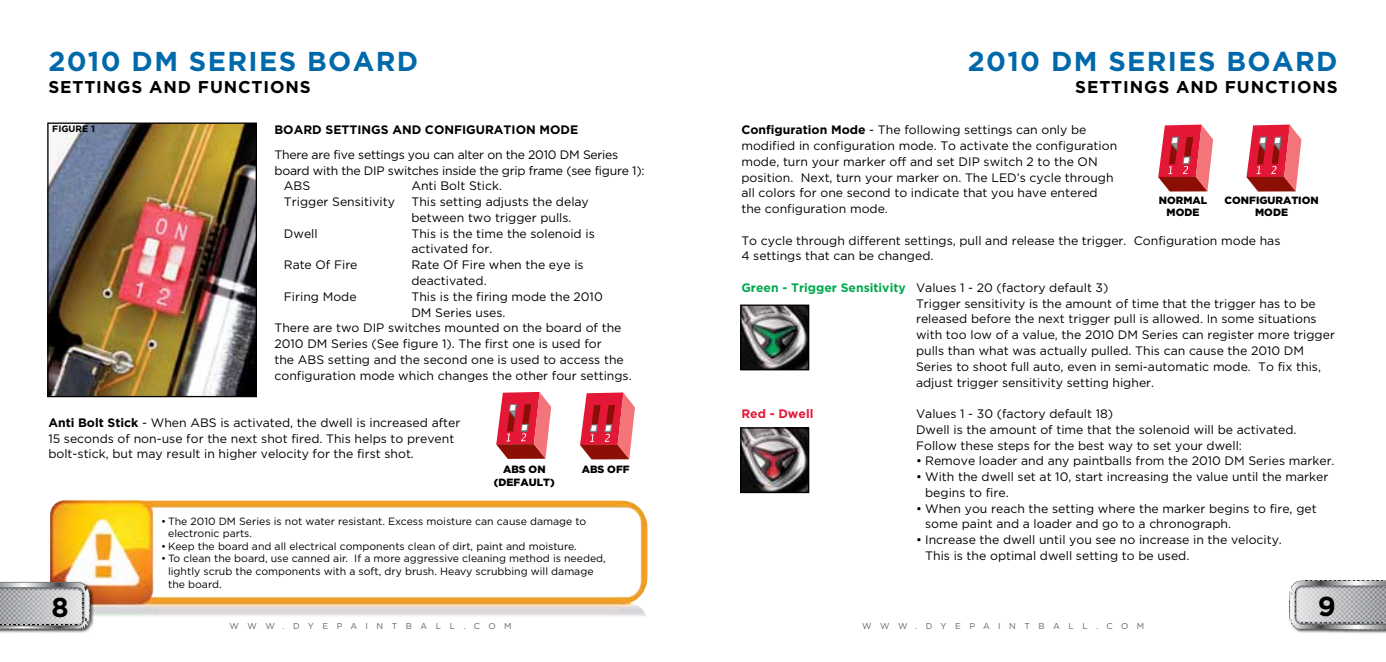
<style>
.page{position:relative;width:1386px;height:662px;background:#fff}
.page>*{position:absolute;margin:0;border:0;box-sizing:border-box;transform-origin:0 0}
.t1{font:700 27.3px "Gotham";letter-spacing:.05em;color:#0069aa}
.t2{font:700 27.3px "Gotham";color:#000}
.t3{font:700 17.15px "Gotham";letter-spacing:.05em;color:#000}
.t4{font:12.25px/15.8px "Gotham";color:#000}
.t5{font:12.25px/15.8px "Gotham";letter-spacing:-.02em;color:#000}
.t6{font:700 12.25px "Gotham";color:#000}
.t7{font:700 12.25px "Gotham";color:#e31837}
.t8{font:10.5px/12.6px "Gotham";color:#000}
.t9{font:900 10.5px/12.6px "Gotham";color:#000;text-align:center}
.t10{font:700 9.1px "Gotham";color:#000}
.t11{font:8.58px "Gotham";letter-spacing:.99em;color:#636466}
.s1{font-weight:700}
.s2{font-weight:700;color:#00a94f}
</style>
<div class="page">
<img style="left:50px;top:500px;width:597px;height:116px">
<img style="left:49px;top:124px;width:206px;height:271px">
<div style="left:47px;top:122px;width:210px;height:275px;border:1px solid #000"></div>
<svg style="left:496px;top:392px;width:55px;height:67px;background:#d54f5b"></svg>
<svg style="left:580px;top:392px;width:55px;height:67px;background:#d6505b"></svg>
<svg style="left:1158px;top:124px;width:55px;height:67px;background:#d5505c"></svg>
<svg style="left:1246px;top:124px;width:55px;height:67px;background:#d5515d"></svg>
<img style="left:742px;top:429px;width:65px;height:62px">
<div style="left:740px;top:427px;width:69px;height:66px;border:1px solid #000"></div>
<img style="left:742px;top:306px;width:65px;height:62px">
<div style="left:740px;top:304px;width:69px;height:66px;border:1px solid #000"></div>
<div style="left:0;top:581px;width:94px;height:52px;background:#000;opacity:.75"></div>
<svg style="left:0;top:581px;width:89px;height:47px"></svg>
<img style="left:0;top:588px;width:82px;height:36px">
<div style="left:1288px;top:579px;width:98px;height:55px;background:#000;opacity:.75"></div>
<svg style="left:1289px;top:580px;width:97px;height:49px;background:#a3a4a6"></svg>
<img style="left:1296px;top:587px;width:90px;height:35px">
<h1 class="t1" style="left:48px;top:46px;width:90px">2010 DM</h1>
<h1 class="t1" style="left:189px;top:46px;width:73px">SERIES</h1>
<h1 class="t1" style="left:307px;top:46px;width:89px">BOARD</h1>
<h2 class="t3" style="left:48px;top:77px;width:24px">SETTIN</h2>
<h2 class="t3" style="left:117px;top:77px;width:27px">GSAN</h2>
<h2 class="t3" style="left:178px;top:77px;width:60px">D FUNCTIONS</h2>
<p class="t10" style="left:52px;top:124px;width:17px">FIGUR</p>
<p class="t10" style="left:82px;top:124px;width:14px">E 1</p>
<p class="t6" style="left:274px;top:123px;width:36px">BOARD</p>
<p class="t6" style="left:326px;top:123px;width:151px">SETTINGS AND CONFIGUR</p>
<p class="t6" style="left:494px;top:123px;width:86px">ATION MODE</p>
<p class="t5" style="left:274px;top:146px;width:345px">There are five settings you can alter on the 2010 DM Series board with the DIP</p>
<p class="t5" style="left:388px;top:162px;width:258px">switches inside the grip frame (see figure 1):</p>
<p class="t4" style="left:274px;top:178px;width:11px">AB</p>
<p class="t4" style="left:302px;top:178px;width:9px">S</p>
<p class="t4" style="left:411px;top:178px;width:92px">Anti Bolt Stick.</p>
<p class="t4" style="left:274px;top:194px;width:316px">Trigger Sensitivity This setting adjusts the delay</p>
<p class="t4" style="left:411px;top:209px;width:162px">between two trigger pulls.</p>
<p class="t4" style="left:274px;top:225px;width:45px">Dwell</p>
<p class="t4" style="left:411px;top:225px;width:185px">This is the time the solenoid is activated for.</p>
<p class="t4" style="left:284px;top:257px;width:75px">Rate Of Fire</p>
<p class="t4" style="left:411px;top:257px;width:174px">Rate Of Fire when the eye is deactivated.</p>
<p class="t4" style="left:284px;top:288px;width:105px">Firing Mode T</p>
<p class="t4" style="left:435px;top:288px;width:169px;text-indent:-16px">his is the firing mode the 2010<br>Series uses.</p>
<p class="t4" style="left:274px;top:320px;width:97px">There are two DIP</p>
<p class="t4" style="left:274px;top:320px;width:359px;text-indent:114px">switches mounted on the board of the 2010 DM Series (See figure 1). The first one is used for<br>the ABS setting and the second one is used to access the configuration mode which changes the other four settings.</p>
<p class="t4" style="left:48px;top:414px;width:414px"><span class="s1">ANTI BOLT STICK</span> - When ABS is activated, the dwell is increased after<br>15 seconds of non-use for the next shot fired. This helps to prevent bolt-stick, but may result in higher velocity for the first shot.</p>
<p class="t9" style="left:494px;top:463px;width:62px">ABS ON (DEFAULT)</p>
<p class="t9" style="left:582px;top:463px;width:42px">ABS OFF</p>
<p class="t8" style="left:168px;top:514px;width:420px;text-indent:-7px">• The 2010 DM Series is not water resistant. Excess moisture can cause damage to electronic parts.</p>
<p class="t8" style="left:161px;top:539px;width:417px">• Keep the board and all electrical components clean of dirt, paint and moisture.</p>
<p class="t8" style="left:168px;top:552px;width:439px;text-indent:-7px">• To clean the board, use canned air. If a more aggressive cleaning method is needed, lightly scrub the components with a soft, dry brush. Heavy scrubbing will damage the board.</p>
<h1 class="t1" style="left:968px;top:46px;width:90px">2010 DM</h1>
<h1 class="t1" style="left:1108px;top:46px;width:73px">SERIES</h1>
<h1 class="t1" style="left:1227px;top:46px;width:89px">BOARD</h1>
<h2 class="t3" style="left:1075px;top:77px;width:24px">SETTIN</h2>
<h2 class="t3" style="left:1144px;top:77px;width:27px">GSAN</h2>
<h2 class="t3" style="left:1205px;top:77px;width:60px">D FUNCTIONS</h2>
<p class="t4" style="left:741px;top:122px;width:377px"><span class="s1">CONFIGURATION MODE</span> - The following settings can only be modified in configuration mode. To activate the configuration mode, turn your marker off and set DIP</p>
<p class="t4" style="left:741px;top:153px;width:347px;text-indent:242px">switch 2 to the ON position. Next, turn your marker on. The LED</p>
<p class="t4" style="left:741px;top:169px;width:374px;text-indent:275px">’s cycle through all colors for one second to indicate that you have entered the configuration mode.</p>
<p class="t4" style="left:741px;top:232px;width:541px">To cycle through different settings, pull and release the trigger. Configuration mode has<br>4 settings that can be changed.</p>
<p class="t4" style="left:916px;top:279px;width:420px;text-indent:-175px"><span class="s2">GREEN - TRIGGER SENSITIVITY</span> Values 1 - 20 (factory default 3)<br>Trigger sensitivity is the amount of time that the trigger has to be released before the next trigger pull is allowed. I n some situations with too low of a value, the 2010 DM Series can register more trigger pulls than what was actually pulled. This can cause the 2010 DM<br>Series to shoot full auto, even in semi-automatic mode. To fix this, adjust trigger sensitivity setting higher.</p>
<p class="t7" style="left:741px;top:406px;width:74px">RED - DWELL</p>
<p class="t4" style="left:916px;top:405px;width:382px">Values 1 - 30 (factory default 18)<br>Dwell is the amount of time that the solenoid will be activated.<br>Follow these steps for the best way to set your dwell:</p>
<p class="t4" style="left:916px;top:453px;width:420px">• Remove loader and any paintballs from the 2010 DM Series marker.</p>
<p class="t4" style="left:925px;top:468px;width:405px;text-indent:-9px">• With the dwell set at 10, start increasing the value until the marker begins to fire.</p>
<p class="t4" style="left:925px;top:500px;width:393px;text-indent:-9px">• When you reach the setting where the marker begins to fire, get some paint and a loader and go to a chronograph.</p>
<p class="t4" style="left:916px;top:531px;width:367px">• I ncrease the dwell until you see no increase in the velocity.<br>This is the optimal dwell setting to be used.</p>
<p class="t9" style="left:1159px;top:193px;width:50px">NORMAL<br>MODE</p>
<p class="t9" style="left:1255px;top:193px;width:56px;text-align:left;text-indent:-31px">CONFIGURATION<br>MODE</p>
<h1 class="t2" style="left:52px;top:591px;width:19px">8</h1>
<h1 class="t2" style="left:1318px;top:590px;width:20px">9</h1>
<p class="t11" style="left:230px;top:621px;width:284px">www.dyepaintball.com</p>
<p class="t11" style="left:862px;top:621px;width:284px">www.dyepaintball.com</p>
</div>
